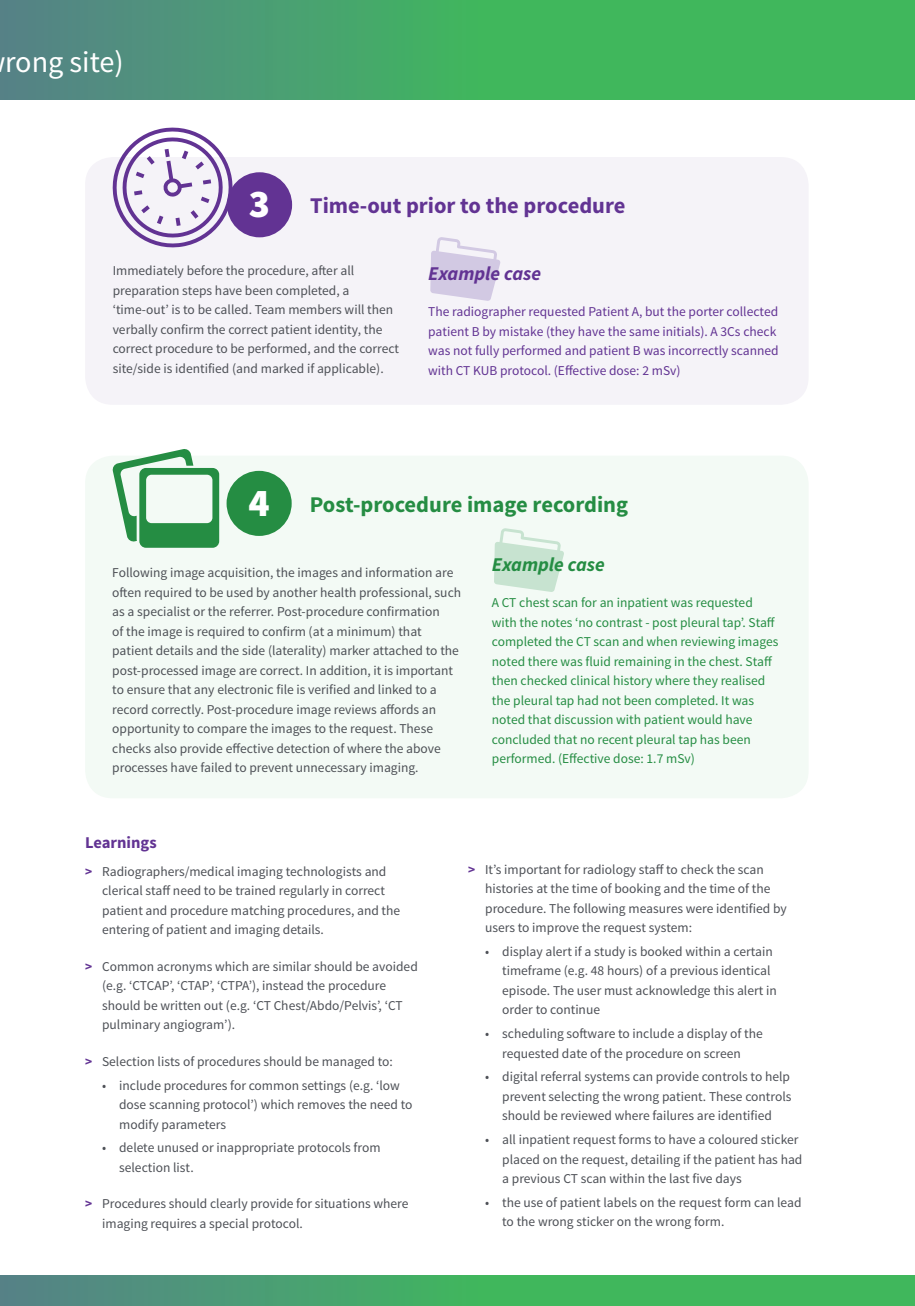
<style>
.page{position:relative;width:915px;height:1306px;background:#fff}
.page>*{position:absolute;margin:0;border:0;box-sizing:border-box;transform-origin:0 0}
.t1{font:30.3px "Source Sans Pro";color:#fff}
.t2{font:700 22.5px "Source Sans Pro";color:#258d43}
.t3{font:700 22.5px "Source Sans Pro";color:#623393}
.t4{font:italic 700 19.5px "Source Sans Pro";color:#623393}
.t5{font:italic 700 19.5px "Source Sans Pro";color:#258d43}
.t6{font:700 16.5px "Source Sans Pro";color:#623393}
.t7{font:13.5px/19.5px "Source Sans Pro";color:#4d5056}
.t8{font:13.5px/19.5px "Source Sans Pro";color:#258d43}
.t9{font:13.5px/19.5px "Source Sans Pro";color:#623393}
.s1{font-weight:900;font-size:39.3px;color:#fff}
.s2{font-weight:700;color:#623393}
</style>
<div class="page">
<div style="left:0;top:0;width:914px;height:99px;background:linear-gradient(to right,#528c81,#3ac451)"></div>
<div style="left:0;top:1275px;width:914px;height:30px;background:linear-gradient(to right,#528c81,#3ac451)"></div>
<div style="left:85px;top:157px;width:723px;height:248px;background:#f5f3f8;border-radius:28px"></div>
<svg style="left:430px;top:237px;width:70px;height:64px"></svg>
<div style="left:227px;top:172px;width:65px;height:65px;background:#623393;border-radius:50%"></div>
<svg style="left:112px;top:127px;width:125px;height:121px"></svg>
<div style="left:85px;top:455px;width:723px;height:343px;background:#f3faf5;border-radius:28px"></div>
<svg style="left:494px;top:528px;width:70px;height:64px"></svg>
<div style="left:226px;top:471px;width:65px;height:65px;background:#258d43;border-radius:50%"></div>
<svg style="left:112px;top:449px;width:107px;height:99px"></svg>
<h1 class="t1" style="left:5px;top:43px;width:120px">rong site)</h1>
<h2 class="t3" style="left:249px;top:191px;width:378px"><span class="s1">3</span> Time-out prior to the procedure</h2>
<p class="t7" style="left:113px;top:261px;width:288px">Immediately before the procedure, after all preparation steps have been completed, a ‘time‑out’ is to be called. Team members will then verbally confirm the correct patient identity, the correct procedure to be performed, and the correct site/side is identified (and marked if applicable).</p>
<h3 class="t4" style="left:428px;top:261px;width:114px">Example case</h3>
<p class="t9" style="left:428px;top:302px;width:352px">The radiographer requested Patient A, but the porter collected patient B by mistake (they have the same initials). A 3Cs check was not fully performed and patient B was incorrectly scanned with CT KUB protocol. (Effective dose: 2 mSv)</p>
<h2 class="t2" style="left:248px;top:490px;width:381px"><span class="s1">4</span> Post-procedure image recording</h2>
<p class="t7" style="left:112px;top:563px;width:350px">Following image acquisition, the images and information are often required to be used by another health professional, such as a specialist or the referrer. Post-procedure confirmation<br>of the image is required to confirm (at a minimum) that patient details and the side (laterality) marker attached to the post-processed image are correct. In addition, it is important to ensure that any electronic file is verified and linked to a record correctly. Post-procedure image reviews affords an opportunity to compare the images to the request. These checks also provide effective detection of where the above processes have failed to prevent unnecessary imaging.</p>
<h3 class="t5" style="left:491px;top:552px;width:114px">Example case</h3>
<p class="t8" style="left:491px;top:593px;width:288px">A CT chest scan for an inpatient was requested with the notes ‘no contrast - post pleural tap’. Staff completed the CT scan and when reviewing images noted there was fluid remaining in the chest. Staff then checked clinical history where they realised the pleural tap had not been completed. It was noted that discussion with patient would have concluded that no recent pleural tap has been performed. (Effective dose: 1.7 mSv)</p>
<p class="t6" style="left:85px;top:831px;width:73px">Learnings</p>
<p class="t7" style="left:102px;top:861px;width:299px;text-indent:-17px"><span class="s2">&gt;</span> Radiographers/medical imaging technologists and clerical staff need to be trained regularly in correct patient and procedure matching procedures, and the entering of patient and imaging details.</p>
<p class="t7" style="left:102px;top:956px;width:317px;text-indent:-17px"><span class="s2">&gt;</span> Common acronyms which are similar should be avoided (e.g. ‘CTCAP’, ‘CTAP’, ‘CTPA’), instead the procedure should be written out (e.g. ‘CT Chest/Abdo/Pelvis’, ‘CT pulminary angiogram’).</p>
<p class="t7" style="left:85px;top:1051px;width:309px"><span class="s2">&gt;</span> Selection lists of procedures should be managed to:</p>
<p class="t7" style="left:119px;top:1075px;width:295px;text-indent:-17px">• include procedures for common settings (e.g. ‘low dose scanning protocol’) which removes the need to modify parameters</p>
<p class="t7" style="left:119px;top:1138px;width:263px;text-indent:-17px">• delete unused or inappropriate protocols from selection list.</p>
<p class="t7" style="left:102px;top:1194px;width:308px;text-indent:-17px"><span class="s2">&gt;</span> Procedures should clearly provide for situations where imaging requires a special protocol.</p>
<p class="t7" style="left:485px;top:859px;width:303px;text-indent:-17px"><span class="s2">&gt;</span> It’s important for radiology staff to check the scan histories at the time of booking and the time of the procedure. The following measures were identified by users to improve the request system:</p>
<p class="t7" style="left:502px;top:941px;width:276px;text-indent:-17px">• display alert if a study is booked within a certain timeframe (e.g. 48 hours) of a previous identical episode. The user must acknowledge this alert in order to continue</p>
<p class="t7" style="left:485px;top:1024px;width:279px;text-align:center">• scheduling software to include a display of the requested date of the procedure on screen</p>
<p class="t7" style="left:502px;top:1067px;width:291px;text-align:justify;text-indent:-17px">• digital referral systems can provide controls to help prevent selecting the wrong patient. These controls should be reviewed where failures are identified</p>
<p class="t7" style="left:502px;top:1130px;width:302px;text-indent:-17px">• all inpatient request forms to have a coloured sticker placed on the request, detailing if the patient has had a previous CT scan within the last five days</p>
<p class="t7" style="left:502px;top:1192px;width:301px;text-indent:-17px">• the use of patient labels on the request form can lead to the wrong sticker on the wrong form.</p>
</div>
